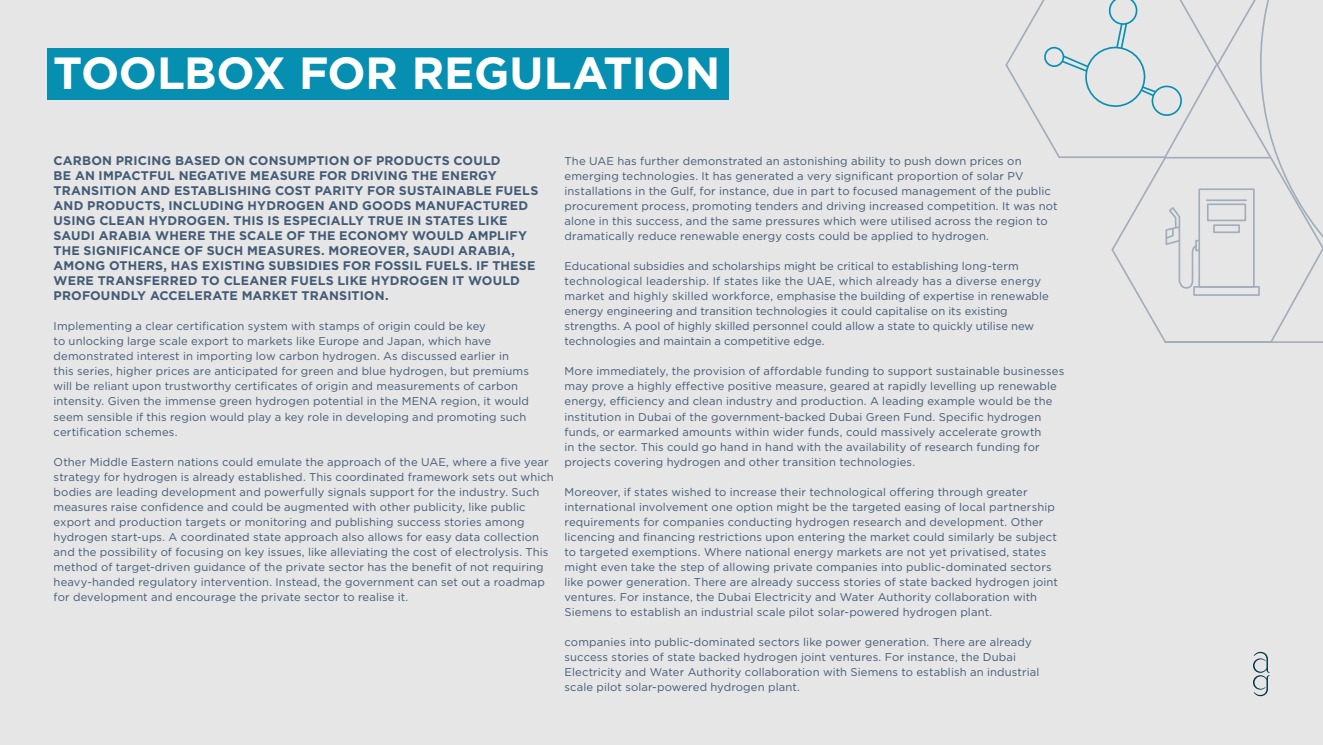
<style>
.page{position:relative;width:1323px;height:745px;background:#fff}
.page>*{position:absolute;margin:0;border:0;box-sizing:border-box;transform-origin:0 0}
.G_Section_heading{font:700 45px "Gotham";letter-spacing:-.01em;color:#fff}
.G_Paragraph{font:700 12.5px/15px "Gotham";letter-spacing:.015em;color:#435b76}
.G_Paragraph-2{font:11.25px/15px "Gotham";letter-spacing:.01em;color:#435b76}
</style>
<div class="page">
<div style="left:0;top:0;width:1323px;height:744px;background:#e6e6e6"></div>
<svg style="left:1253px;top:651px;width:17px;height:44px"></svg>
<div style="left:47px;top:48px;width:681px;height:52px;background:#068fb1"></div>
<svg style="left:1005px;top:0;width:318px;height:343px"></svg>
<p class="G_Section_heading" style="left:53px;top:43px;width:669px">TOOLBOX FOR REGULATION</p>
<p class="G_Paragraph" style="left:54px;top:153px;width:486px">CARBON PRICING BASED ON CONSUMPTION OF PRODUCTS COULD<br>BE AN IMPACTFUL NEGATIVE MEASURE FOR DRIVING THE ENERGY TRANSITION AND ESTABLISHING COST PARITY FOR SUSTAINABLE FUELS AND PRODUCTS, INCLUDING HYDROGEN AND GOODS MANUFACTURED USING CLEAN HYDROGEN. THIS IS ESPECIALLY TRUE IN STATES LIKE SAUDI ARABIA WHERE THE SCALE OF THE ECONOMY WOULD AMPLIFY THE SIGNIFICANCE OF SUCH MEASURES. MOREOVER, SAUDI ARABIA, AMONG OTHERS, HAS EXISTING SUBSIDIES FOR FOSSIL FUELS. IF THESE WERE TRANSFERRED TO CLEANER FUELS LIKE HYDROGEN IT WOULD PROFOUNDLY ACCELERATE MARKET TRANSITION.</p>
<p class="G_Paragraph-2" style="left:54px;top:318px;width:477px">Implementing a clear certification system with stamps of origin could be key<br>to unlocking large scale export to markets like Europe and Japan, which have demonstrated interest in importing low carbon hydrogen. As discussed earlier in this series, higher prices are anticipated for green and blue hydrogen, but premiums will be reliant upon trustworthy certificates of origin and measurements of carbon intensity. Given the immense green hydrogen potential in the MENA region, it would seem sensible if this region would play a key role in developing and promoting such certification schemes.</p>
<p class="G_Paragraph-2" style="left:54px;top:453px;width:502px">Other Middle Eastern nations could emulate the approach of the UAE, where a five year strategy for hydrogen is already established. This coordinated framework sets out which bodies are leading development and powerfully signals support for the industry. Such measures raise confidence and could be augmented with other publicity, like public export and production targets or monitoring and publishing success stories among hydrogen start-ups. A coordinated state approach also allows for easy data collection and the possibility of focusing on key issues, like alleviating the cost of electrolysis. This method of target-driven guidance of the private sector has the benefit of not requiring heavy-handed regulatory intervention. Instead, the government can set out a roadmap for development and encourage the private sector to realise it.</p>
<p class="G_Paragraph-2" style="left:564px;top:153px;width:494px">The UAE has further demonstrated an astonishing ability to push down prices on emerging technologies. It has generated a very significant proportion of solar PV installations in the Gulf, for instance, due in part to focused management of the public procurement process, promoting tenders and driving increased competition. It was not alone in this success, and the same pressures which were utilised across the region to dramatically reduce renewable energy costs could be applied to hydrogen.</p>
<p class="G_Paragraph-2" style="left:564px;top:258px;width:486px">Educational subsidies and scholarships might be critical to establishing long-term technological leadership. If states like the UAE, which already has a diverse energy market and highly skilled workforce, emphasise the building of expertise in renewable energy engineering and transition technologies it could capitalise on its existing strengths. A pool of highly skilled personnel could allow a state to quickly utilise new technologies and maintain a competitive edge.</p>
<p class="G_Paragraph-2" style="left:564px;top:363px;width:501px">More immediately, the provision of affordable funding to support sustainable businesses may prove a highly effective positive measure, geared at rapidly levelling up renewable energy, efficiency and clean industry and production. A leading example would be the institution in Dubai of the government-backed Dubai Green Fund. Specific hydrogen funds, or earmarked amounts within wider funds, could massively accelerate growth<br>in the sector. This could go hand in hand with the availability of research funding for projects covering hydrogen and other transition technologies.</p>
<p class="G_Paragraph-2" style="left:564px;top:483px;width:495px">Moreover, if states wished to increase their technological offering through greater international involvement one option might be the targeted easing of local partnership requirements for companies conducting hydrogen research and development. Other licencing and financing restrictions upon entering the market could similarly be subject to targeted exemptions. Where national energy markets are not yet privatised, states might even take the step of allowing private companies into public-dominated sectors like power generation. There are already success stories of state backed hydrogen joint ventures. For instance, the Dubai Electricity and Water Authority collaboration with Siemens to establish an industrial scale pilot solar-powered hydrogen plant.</p>
<p class="G_Paragraph-2" style="left:564px;top:633px;width:476px">companies into public-dominated sectors like power generation. There are already success stories of state backed hydrogen joint ventures. For instance, the Dubai Electricity and Water Authority collaboration with Siemens to establish an industrial scale pilot solar-powered hydrogen plant.</p>
</div>
